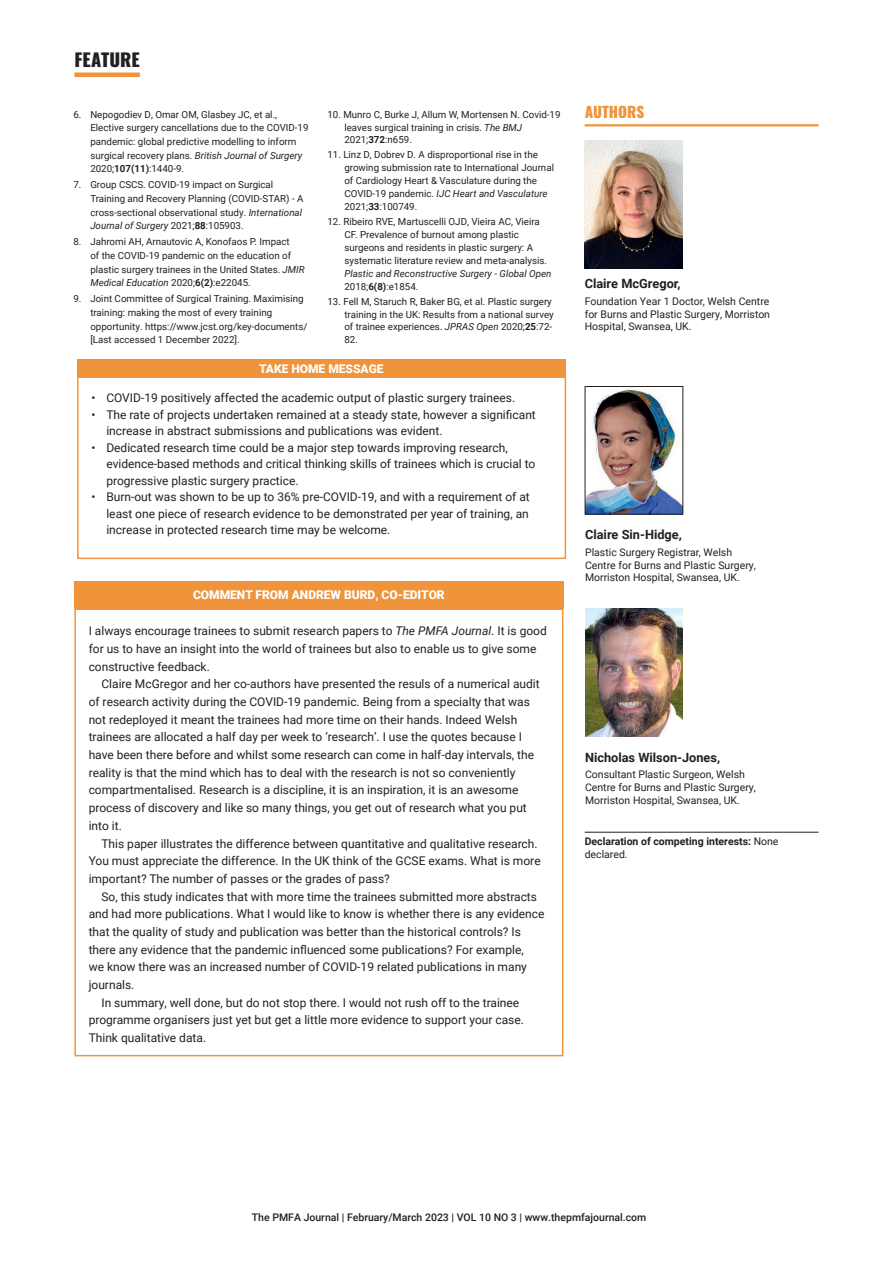
<style>
.page{position:relative;width:893px;height:1263px;background:#fff}
.page>*{position:absolute;margin:0;border:0;box-sizing:border-box;transform-origin:0 0}
.HEADING_Feature{font:800 18px "Oswald";letter-spacing:.005em;color:#231f20}
.Author_Section_Edito{font:800 15px "Oswald";color:#ef943a}
.Author_name{font:700 12.75px "Roboto";color:#231f20}
.Body_Indent{font:12px/17.7px "Roboto";color:#231f20}
.Body_No_Indent{font:12px/17.7px "Roboto";color:#231f20}
.t1{font:900 12px "Roboto";color:#fff}
.Author_biodata{font:10.5px/12.6px "Roboto";color:#231f20}
.t2{font:500 10.5px "Roboto";color:#231f20}
.Author_declaration{font:700 10.5px/12.6px "Roboto";color:#231f20}
.Ref_body{font:9.75px/12.9px "Roboto";color:#231f20}
.s1{font-style:italic}
.s2{font-weight:700}
.s3{font-weight:400}
</style>
<div class="page">
<div style="left:74px;top:608px;width:489px;height:448px;border:2px solid #ef943a"></div>
<div style="left:74px;top:581px;width:489px;height:27px;background:#ef943a"></div>
<img style="left:585px;top:141px;width:97px;height:127px">
<hr style="left:585px;top:124px;width:234px;height:2px;background:#ef943a">
<img style="left:587px;top:388px;width:94px;height:124px">
<div style="left:585px;top:386px;width:98px;height:128px;border:1px solid #231f20"></div>
<img style="left:585px;top:609px;width:98px;height:127px">
<hr style="left:585px;top:832px;width:234px;height:1px;background:#231f20">
<div style="left:74px;top:72px;width:66px;height:5px;background:#ef943a"></div>
<div style="left:77px;top:375px;width:489px;height:184px;border:2px solid #ef943a"></div>
<div style="left:77px;top:359px;width:489px;height:18px;background:#ef943a"></div>
<p class="HEADING_Feature" style="left:74px;top:50px;width:67px">FEATURE</p>
<p class="Ref_body" style="left:90px;top:107px;width:220px;line-height:13.6px;text-indent:-17px">6. Nepogodiev D, Omar OM, Glasbey JC, et al., Elective surgery cancellations due to the COVID-19 pandemic: global predictive modelling to inform surgical recovery plans. <span class="s1">British Journal of Surgery </span>2020;<span class="s2">107(11)</span>:1440-9.</p>
<p class="Ref_body" style="left:90px;top:178px;width:215px;line-height:13.6px;text-indent:-17px">7. Group CSCS. COVID-19 impact on Surgical Training and Recovery Planning (COVID-STAR) - A cross-sectional observational study. <span class="s1">International Journal of Surgery</span> 2021;<span class="s2">88</span>:105903.</p>
<p class="Ref_body" style="left:90px;top:235px;width:216px;line-height:13.6px;text-indent:-17px">8. Jahromi AH, Arnautovic A, Konofaos P. Impact<br>of the COVID-19 pandemic on the education of plastic surgery trainees in the United States. <span class="s1">JMIR Medical Education</span> 2020;<span class="s2">6(2)</span>:e22045.</p>
<p class="Ref_body" style="left:90px;top:292px;width:219px;line-height:13.6px;text-indent:-17px">9. Joint Committee of Surgical Training. Maximising training: making the most of every training opportunity. https://www.jcst.org/key-documents/ [Last accessed 1 December 2022].</p>
<p class="Ref_body" style="left:344px;top:107px;width:218px;text-indent:-17px">10. Munro C, Burke J, Allum W, Mortensen N. Covid-19 leaves surgical training in crisis. <span class="s1">The BMJ<br></span>2021;<span class="s2">372</span>:n659.</p>
<p class="Ref_body" style="left:344px;top:148px;width:211px;text-indent:-17px">11. Linz D, Dobrev D. A disproportional rise in the growing submission rate to International Journal of Cardiology Heart &amp; Vasculature during the COVID‑19 pandemic. <span class="s1">IJC Heart and Vasculature </span>2021;<span class="s2">33</span>:100749.</p>
<p class="Ref_body" style="left:344px;top:215px;width:208px;text-indent:-17px">12. Ribeiro RVE, Martuscelli OJD, Vieira AC, Vieira CF. Prevalence of burnout among plastic surgeons and residents in plastic surgery: A systematic literature review and meta-analysis.<br><span class="s1">Plastic and Reconstructive Surgery - Global Open </span>2018;<span class="s2">6(8)</span>:e1854.</p>
<p class="Ref_body" style="left:344px;top:294px;width:211px;text-indent:-17px">13. Fell M, Staruch R, Baker BG, et al. Plastic surgery training in the UK: Results from a national survey of trainee experiences. <span class="s1">JPRAS Open</span> 2020;<span class="s2">25</span>:72- 82.</p>
<p class="t1" style="left:259px;top:360px;width:126px">TAKE HOME MESSAGE</p>
<p class="Body_Indent" style="left:91px;top:388px;width:425px">• COVID-19 positively affected the academic output of plastic surgery trainees.</p>
<p class="Body_Indent" style="left:106px;top:406px;width:431px;line-height:16.5px;text-indent:-15px">• The rate of projects undertaken remained at a steady state, however a significant increase in abstract submissions and publications was evident.</p>
<p class="Body_Indent" style="left:106px;top:439px;width:430px;line-height:16.5px;text-indent:-15px">• Dedicated research time could be a major step towards improving research, evidence-based methods and critical thinking skills of trainees which is crucial to progressive plastic surgery practice.</p>
<p class="Body_Indent" style="left:106px;top:488px;width:425px;line-height:16.5px;text-align:justify;text-indent:-15px">• Burn-out was shown to be up to 36% pre-COVID-19, and with a requirement of at least one piece of research evidence to be demonstrated per year of training, an increase in protected research time may be welcome.</p>
<p class="t1" style="left:193px;top:587px;width:253px">COMMENT FROM ANDREW BURD, CO-EDITOR</p>
<p class="Body_No_Indent" style="left:89px;top:622px;width:460px">I always encourage trainees to submit research papers to <span class="s1">The PMFA Journal</span>. It is good for us to have an insight into the world of trainees but also to enable us to give some constructive feedback.</p>
<p class="Body_Indent" style="left:89px;top:675px;width:453px;text-indent:13px">Claire McGregor and her co-authors have presented the resuls of a numerical audit of research activity during the COVID-19 pandemic. Being from a specialty that was not redeployed it meant the trainees had more time on their hands. Indeed Welsh trainees are allocated a half day per week to ‘research’. I use the quotes because I have been there before and whilst some research can come in half-day intervals, the reality is that the mind which has to deal with the research is not so conveniently compartmentalised. Research is a discipline, it is an inspiration, it is an awesome process of discovery and like so many things, you get out of research what you put into it.</p>
<p class="Body_Indent" style="left:89px;top:834px;width:454px;text-indent:13px">This paper illustrates the difference between quantitative and qualitative research.<br>You must appreciate the difference. In the UK think of the GCSE exams. What is more important? The number of passes or the grades of pass?</p>
<p class="Body_Indent" style="left:89px;top:887px;width:457px;text-indent:13px">So, this study indicates that with more time the trainees submitted more abstracts and had more publications. What I would like to know is whether there is any evidence that the quality of study and publication was better than the historical controls? Is there any evidence that the pandemic influenced some publications? For example,<br>we know there was an increased number of COVID-19 related publications in many journals.</p>
<p class="Body_Indent" style="left:89px;top:993px;width:437px;text-indent:13px">In summary, well done, but do not stop there. I would not rush off to the trainee programme organisers just yet but get a little more evidence to support your case.<br>Think qualitative data.</p>
<p class="Author_Section_Edito" style="left:585px;top:104px;width:61px">AUTHORS</p>
<p class="Author_name" style="left:585px;top:275px;width:97px">Claire McGregor,</p>
<p class="Author_biodata" style="left:585px;top:295px;width:187px;text-align:justify">Foundation Year 1 Doctor, Welsh Centre for Burns and Plastic Surgery, Morriston Hospital, Swansea, UK.</p>
<p class="Author_name" style="left:585px;top:526px;width:98px">Claire Sin-Hidge,</p>
<p class="Author_biodata" style="left:585px;top:545px;width:172px">Plastic Surgery Registrar, Welsh<br>Centre for Burns and Plastic Surgery,<br>Morriston Hospital, Swansea, UK.</p>
<p class="Author_name" style="left:585px;top:748px;width:137px">Nicholas Wilson-Jones,</p>
<p class="Author_biodata" style="left:585px;top:768px;width:172px">Consultant Plastic Surgeon, Welsh<br>Centre for Burns and Plastic Surgery,<br>Morriston Hospital, Swansea, UK.</p>
<p class="Author_declaration" style="left:585px;top:835px;width:195px">Declaration of competing interests: <span class="s3">None declared.</span></p>
<p class="t2" style="left:252px;top:1210px;width:396px">The PMFA Journal | February/March 2023 | VOL 10 NO 3 | www.thepmfajournal.com</p>
</div>
